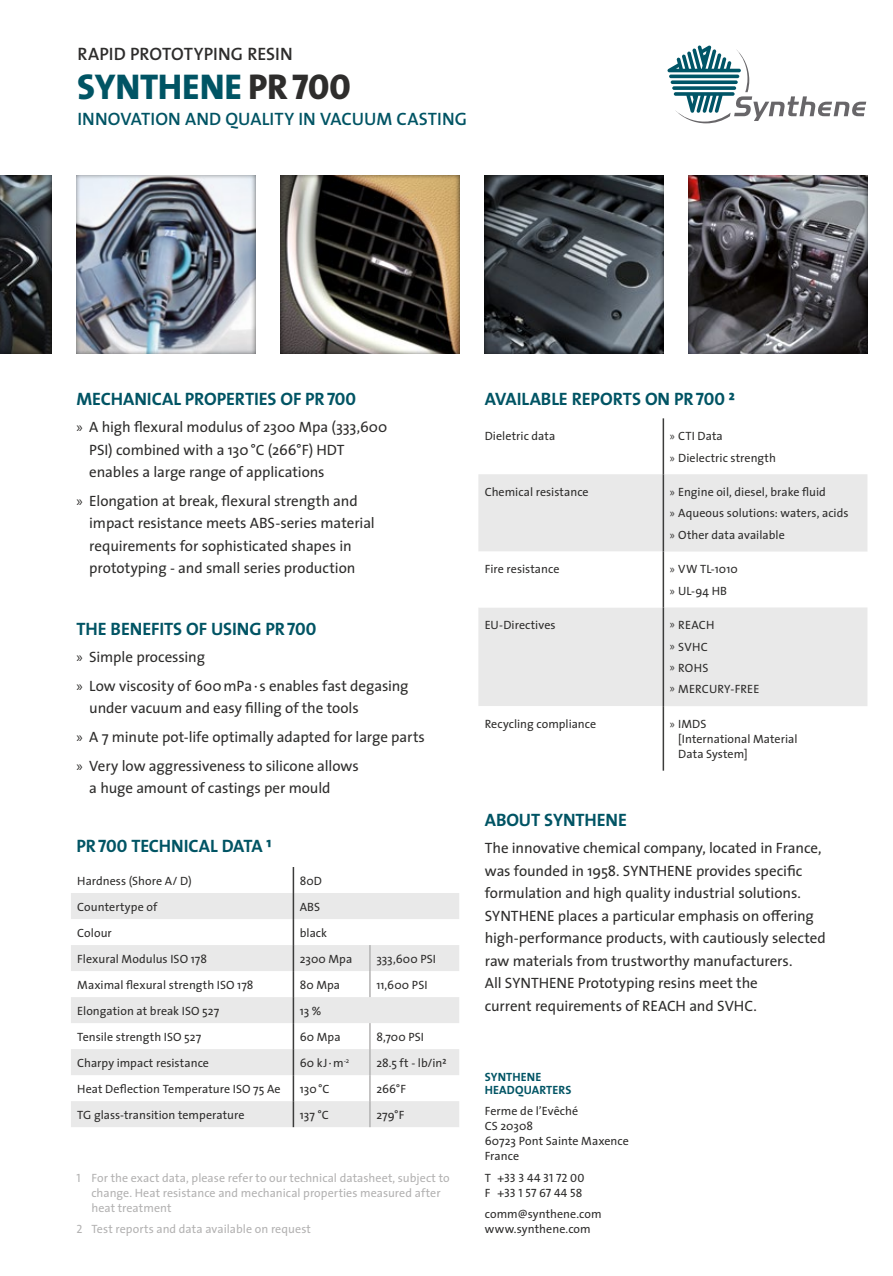
<style>
.page{position:relative;width:893px;height:1276px;background:#fff}
.page>*{position:absolute;margin:0;border:0;box-sizing:border-box;transform-origin:0 0}
.t1{font:36px "The Sans Extra Bold Caps";letter-spacing:-.005em;color:#005464}
.t2{font:18px "The Sans Bold Caps";letter-spacing:-.005em;color:#005464}
.t3{font:600 18px "The Sans";letter-spacing:.005em;color:#005464}
.t4{font:600 18px "The Sans";color:#2e2d2c}
.t5{font:15px/22.5px "The Sans";letter-spacing:-.005em;color:#2e2d2c}
.t6{font:12px/15px "The Sans";letter-spacing:.005em;color:#2e2d2c}
.t7{font:12px/15px "The Sans";letter-spacing:.005em;color:#b3b2b2}
.t8{font:12px/15px "The Sans Regular Caps";letter-spacing:.005em;color:#2e2d2c}
.t9{font:12px/12.8px "The Sans Bold Caps";letter-spacing:.01em;color:#005464}
.s1{color:#2e2d2c}
.s2{font-family:"Myriad Pro"}
.s3{font-family:"The Sans Regular Caps"}
</style>
<div class="page">
<svg style="left:667px;top:45px;width:199px;height:78px"></svg>
<div style="left:688px;top:174px;width:180px;height:181px;background:#1d1d1b;opacity:.75"></div>
<div style="left:0;top:174px;width:52px;height:181px;background:#1d1d1b;opacity:.75"></div>
<div style="left:280px;top:174px;width:180px;height:181px;background:#1d1d1b;opacity:.75"></div>
<div style="left:484px;top:174px;width:180px;height:181px;background:#1d1d1b;opacity:.75"></div>
<div style="left:76px;top:174px;width:180px;height:181px;background:#1d1d1b;opacity:.65"></div>
<svg style="left:71px;top:893px;width:388px;height:234px;fill:#e9e9e9"></svg>
<hr style="left:369px;top:945px;width:2px;height:26px;background:#b3b2b2">
<hr style="left:369px;top:971px;width:2px;height:26px;background:#b3b2b2">
<hr style="left:369px;top:1023px;width:2px;height:26px;background:#b3b2b2">
<hr style="left:369px;top:1049px;width:2px;height:26px;background:#b3b2b2">
<hr style="left:369px;top:1075px;width:2px;height:26px;background:#b3b2b2">
<hr style="left:369px;top:1101px;width:2px;height:26px;background:#b3b2b2">
<svg style="left:293px;top:867px;width:1px;height:260px"></svg>
<svg style="left:478px;top:474px;width:389px;height:232px;fill:#e9e9e9"></svg>
<svg style="left:478px;top:551px;width:185px;height:219px"></svg>
<hr style="left:663px;top:418px;width:1px;height:56px;background:#3c3c3b">
<hr style="left:663px;top:474px;width:1px;height:77px;background:#3c3c3b">
<hr style="left:663px;top:551px;width:1px;height:56px;background:#3c3c3b">
<hr style="left:663px;top:607px;width:1px;height:99px;background:#3c3c3b">
<hr style="left:663px;top:706px;width:1px;height:64px;background:#3c3c3b">
<p class="t4" style="left:77px;top:39px;width:217px">RAPID PROTOTYPING RESIN</p>
<p class="t1" style="left:77px;top:57px;width:275px">SYNTHENE <span class="s1">PR700</span></p>
<p class="t3" style="left:77px;top:104px;width:391px">INNOVATION AND QUALITY IN VACUUM CASTING</p>
<p class="t2" style="left:77px;top:384px;width:281px">MECHANICAL PROPERTIES OF PR700</p>
<p class="t5" style="left:89px;top:415px;width:299px;text-indent:-13px"><span class="s2">»</span> A high flexural modulus of 2300 Mpa (333,600<br>PSI) combined with a 130°C (266°F) HDT enables a large range of applications</p>
<p class="t5" style="left:89px;top:489px;width:287px;text-indent:-13px"><span class="s2">»</span> Elongation at break, flexural strength and impact resistance meets ABS-series material requirements for sophisticated shapes in prototyping - and small series production</p>
<p class="t2" style="left:77px;top:613px;width:241px">THE BENEFITS OF USING PR700</p>
<p class="t5" style="left:77px;top:642px;width:334px;line-height:28.8px"><span class="s2">»</span> Simple processing<br><span class="s2">»</span> Low viscosity of 600mPa· s enables fast degasing</p>
<p class="t5" style="left:77px;top:693px;width:350px;line-height:28.8px;text-indent:13px">under vacuum and easy filling of the tools<br><span class="s2">»</span> A 7 minute pot-life optimally adapted for large parts <span class="s2">»</span> Very low aggressiveness to silicone allows</p>
<p class="t5" style="left:89px;top:776px;width:243px">a huge amount of castings per mould</p>
<p class="t2" style="left:77px;top:830px;width:197px">PR700 TECHNICAL DATA ¹</p>
<p class="t6" style="left:77px;top:872px;width:116px">Hardness (Shore A/ D)</p>
<p class="t6" style="left:300px;top:872px;width:24px">80D</p>
<p class="t6" style="left:77px;top:898px;width:82px">Countertype of</p>
<p class="t6" style="left:300px;top:898px;width:22px">ABS</p>
<p class="t6" style="left:77px;top:924px;width:36px">Colour</p>
<p class="t6" style="left:300px;top:924px;width:29px">black</p>
<p class="t6" style="left:77px;top:950px;width:131px">Flexural Modulus ISO 178</p>
<p class="t6" style="left:300px;top:950px;width:54px">2300 Mpa</p>
<p class="t6" style="left:376px;top:950px;width:61px">333,600 PSI</p>
<p class="t6" style="left:77px;top:976px;width:178px">Maximal flexural strength ISO 178</p>
<p class="t6" style="left:300px;top:976px;width:42px">80 Mpa</p>
<p class="t6" style="left:376px;top:976px;width:53px">11,600 PSI</p>
<p class="t6" style="left:77px;top:1002px;width:144px">Elongation at break ISO 527</p>
<p class="t6" style="left:300px;top:1002px;width:23px">13 %</p>
<p class="t6" style="left:77px;top:1028px;width:126px">Tensile strength ISO 527</p>
<p class="t6" style="left:300px;top:1028px;width:42px">60 Mpa</p>
<p class="t6" style="left:376px;top:1028px;width:49px">8,700 PSI</p>
<p class="t6" style="left:77px;top:1054px;width:133px">Charpy impact resistance</p>
<p class="t6" style="left:300px;top:1054px;width:51px">60 kJ·m<sup>-2</sup></p>
<p class="t6" style="left:376px;top:1054px;width:72px">28.5 ft - lb/in²</p>
<p class="t6" style="left:77px;top:1080px;width:205px">Heat Deflection Temperature ISO 75 Ae</p>
<p class="t6" style="left:300px;top:1080px;width:31px">130°C</p>
<p class="t6" style="left:376px;top:1080px;width:31px">266°F</p>
<p class="t6" style="left:77px;top:1106px;width:169px">TG glass-transition temperature</p>
<p class="t6" style="left:300px;top:1106px;width:31px">137 °C</p>
<p class="t6" style="left:376px;top:1106px;width:30px">279°F</p>
<p class="t7" style="left:91px;top:1170px;width:360px;text-indent:-15px"><span class="s3">1</span> For the exact data, please refer to our technical datasheet, subject to change. Heat resistance and mechanical properties measured after heat treatment</p>
<p class="t7" style="left:77px;top:1221px;width:236px"><span class="s3">2</span> Test reports and data available on request</p>
<p class="t2" style="left:485px;top:384px;width:252px">AVAILABLE REPORTS ON PR700 ²</p>
<p class="t6" style="left:485px;top:428px;width:72px">Dieletric data</p>
<p class="t6" style="left:670px;top:425px;width:108px;line-height:21.3px"><span class="s2">»</span> CTI Data<br><span class="s2">»</span> Dielectric strength</p>
<p class="t6" style="left:485px;top:484px;width:105px">Chemical resistance</p>
<p class="t6" style="left:670px;top:481px;width:180px;line-height:21.5px"><span class="s2">»</span> Engine oil, diesel, brake fluid<br><span class="s2">»</span> Aqueous solutions: waters, acids <span class="s2">»</span> Other data available</p>
<p class="t6" style="left:485px;top:561px;width:76px">Fire resistance</p>
<p class="t6" style="left:670px;top:558px;width:70px;line-height:21.3px"><span class="s2">»</span> VW TL-1010 <span class="s2">»</span> UL-94 HB</p>
<p class="t6" style="left:485px;top:617px;width:72px">EU-Directives</p>
<p class="t6" style="left:670px;top:614px;width:91px;line-height:21.5px"><span class="s2">»</span> REACH<br><span class="s2">»</span> SVHC<br><span class="s2">»</span> ROHS<br><span class="s2">»</span> MERCURY-FREE</p>
<p class="t6" style="left:485px;top:716px;width:113px">Recycling compliance</p>
<p class="t6" style="left:678px;top:716px;width:121px;text-indent:-9px"><span class="s2">»</span> IMDS<br>[International Material<br>Data System]</p>
<p class="t2" style="left:485px;top:805px;width:144px">ABOUT SYNTHENE</p>
<p class="t5" style="left:485px;top:836px;width:343px">The innovative chemical company, located in France, was founded in 1958. <span class="s3">SYNTHENE</span> provides specific formulation and high quality industrial solutions.<br><span class="s3">SYNTHENE</span> places a particular emphasis on offering high-performance products, with cautiously selected raw materials from trustworthy manufacturers.<br>All <span class="s3">SYNTHENE</span> Prototyping resins meet the<br>current requirements of REACH and SVHC.</p>
<p class="t9" style="left:485px;top:1070px;width:88px">SYNTHENE<br>HEADQUARTERS</p>
<p class="t6" style="left:485px;top:1103px;width:146px">Ferme de l’Evêché<br>CS 20308<br>60723 Pont Sainte Maxence<br>France</p>
<p class="t8" style="left:485px;top:1170px;width:101px">T +33 3 44 31 72 00<br>F +33 1 57 67 44 58</p>
<p class="t6" style="left:485px;top:1206px;width:118px">comm@synthene.com www.synthene.com</p>
</div>
